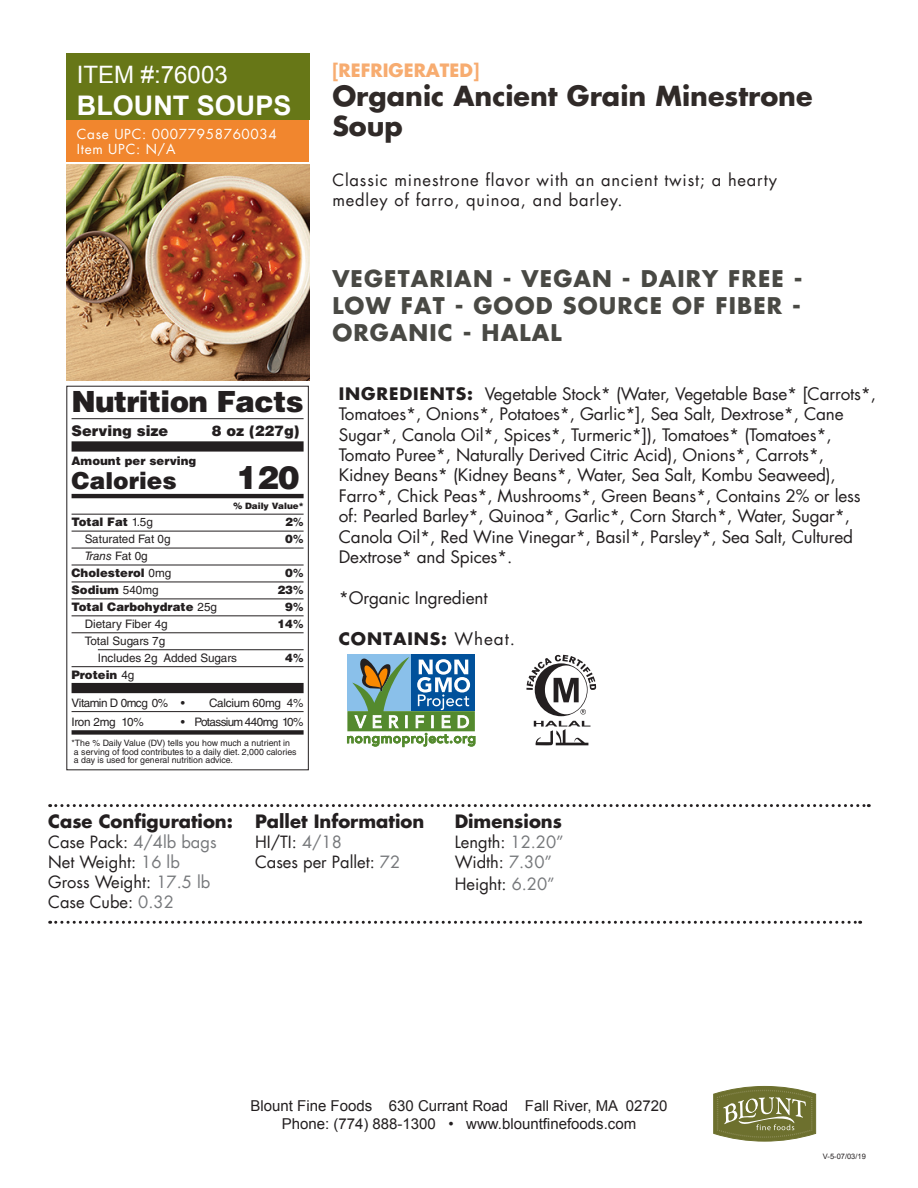
<style>
.page{position:relative;width:918px;height:1188px;background:#fff}
.page>*{position:absolute;margin:0;border:0;box-sizing:border-box;transform-origin:0 0}
.t1{font:900 32.1px "Helvetica LT Std";color:#231f20}
.t2{font:900 29.25px "Helvetica LT Std";letter-spacing:-.02em;color:#231f20}
.t3{font:700 27px/30px "Futura";color:#302a28}
.t4{font:700 27px "Arial";color:#fff}
.t5{font:24px "Arial";color:#fff}
.t6{font:900 23.4px "Helvetica LT Std";color:#231f20}
.t7{font:700 22.5px/27px "Futura";letter-spacing:.05em;color:#494944;text-align:justify}
.t8{font:700 18px "Futura";color:#231f20}
.t9{font:700 18px "Futura";color:#f7ac70}
.t10{font:16.8px/20.4px "Futura";letter-spacing:-.01em;color:#231f20}
.t11{font:700 16.8px "Futura";letter-spacing:.05em;color:#231f20}
.t12{font:16.5px/19.8px "Futura";color:#231f20}
.t13{font:16.5px/19.8px "Futura";letter-spacing:.05em;color:#231f20}
.t14{font:15px/18px "Arial";color:#231f20;text-align:center}
.t15{font:900 14.55px "Helvetica LT Std";color:#231f20}
.t16{font:13.5px/15px "Futura";letter-spacing:.05em;color:#fff}
.t17{font:900 11.7px/17px "Helvetica LT Std";color:#231f20}
.t18{font:11.7px/17px "Helvetica LT Std";color:#231f20}
.t19{font:11.7px "Helvetica LT Std";letter-spacing:-.02em;color:#231f20}
.t20{font:11.7px "Helvetica LT Std";letter-spacing:-.055em;color:#231f20}
.t21{font:11.7px "Helvetica LT Std";letter-spacing:-.04em;color:#231f20}
.t22{font:8.7px/8.7px "Helvetica LT Std";color:#231f20}
.t23{font:900 8.7px "Helvetica LT Std";color:#231f20}
.t24{font:7.5px "Arial";color:#231f20}
.s1{font-weight:400}
.s2{font-weight:700}
.s3{font-weight:400;font-style:italic}
.s4{color:#76787b}
</style>
<div class="page">
<div style="left:66px;top:54px;width:243px;height:66px;background:#677717"></div>
<img style="left:66px;top:164px;width:243px;height:216px">
<svg style="left:713px;top:1086px;width:103px;height:55px;background:#898c57"></svg>
<div style="left:66px;top:120px;width:243px;height:41px;background:#f1862e"></div>
<svg style="left:50px;top:804px;width:819px;height:3px"></svg>
<svg style="left:50px;top:921px;width:811px;height:3px"></svg>
<div style="left:347px;top:654px;width:64px;height:57px;background:#8ac0ea"></div>
<div style="left:411px;top:654px;width:64px;height:57px;background:#01519b"></div>
<svg style="left:347px;top:657px;width:128px;height:90px"></svg>
<svg style="left:526px;top:655px;width:70px;height:90px"></svg>
<hr style="left:72px;top:418px;width:232px;height:1px;background:#231f20">
<div style="left:72px;top:441px;width:232px;height:11px;background:#231f20"></div>
<hr style="left:72px;top:494px;width:232px;height:4px;background:#231f20">
<hr style="left:72px;top:514px;width:232px;height:1px;background:#231f20">
<hr style="left:72px;top:531px;width:232px;height:1px;background:#231f20">
<hr style="left:72px;top:548px;width:232px;height:1px;background:#231f20">
<hr style="left:72px;top:565px;width:232px;height:1px;background:#231f20">
<hr style="left:72px;top:582px;width:232px;height:1px;background:#231f20">
<hr style="left:72px;top:599px;width:232px;height:1px;background:#231f20">
<hr style="left:72px;top:616px;width:232px;height:1px;background:#231f20">
<hr style="left:72px;top:633px;width:232px;height:1px;background:#231f20">
<hr style="left:98px;top:649px;width:206px;height:1px;background:#231f20">
<hr style="left:72px;top:666px;width:232px;height:1px;background:#231f20">
<div style="left:72px;top:683px;width:232px;height:10px;background:#231f20"></div>
<hr style="left:72px;top:711px;width:232px;height:1px;background:#231f20">
<div style="left:72px;top:730px;width:232px;height:5px;background:#231f20"></div>
<div style="left:66px;top:386px;width:243px;height:384px;border:1px solid #231f20"></div>
<h3 class="t5" style="left:77px;top:59px;width:152px">ITEM #:76003</h3>
<h3 class="t4" style="left:77px;top:87px;width:216px">BLOUNT SOUPS</h3>
<p class="t16" style="left:77px;top:126px;width:202px">Case UPC: 00077958760034<br>Item UPC: N/A</p>
<h2 class="t2" style="left:72px;top:382px;width:234px">Nutrition Facts</h2>
<p class="t15" style="left:72px;top:421px;width:98px">Serving size</p>
<p class="t15" style="left:212px;top:421px;width:89px">8 oz (227g)</p>
<p class="t17" style="left:72px;top:452px;width:126px">Amount per serving</p>
<h3 class="t6" style="left:72px;top:465px;width:107px">Calories</h3>
<h1 class="t1" style="left:236px;top:456px;width:65px">120</h1>
<p class="t23" style="left:233px;top:500px;width:72px">% Daily Value*</p>
<p class="t17" style="left:72px;top:513px;width:83px">Total Fat <span class="s1">1.5g</span></p>
<p class="t17" style="left:285px;top:513px;width:20px">2<span class="s2">%</span></p>
<p class="t18" style="left:85px;top:530px;width:87px">Saturated Fat 0g</p>
<p class="t17" style="left:285px;top:530px;width:20px">0<span class="s2">%</span></p>
<p class="t17" style="left:72px;top:547px;width:101px;text-indent:13px"><span class="s3">Trans</span> <span class="s1">Fat 0g<br></span>Cholesterol <span class="s1">0mg</span></p>
<p class="t17" style="left:285px;top:564px;width:20px">0<span class="s2">%</span></p>
<p class="t17" style="left:72px;top:581px;width:89px">Sodium <span class="s1">540mg</span></p>
<p class="t17" style="left:278px;top:581px;width:27px">23<span class="s2">%</span></p>
<p class="t17" style="left:72px;top:598px;width:147px">Total Carbohydrate <span class="s1">25g</span></p>
<p class="t17" style="left:285px;top:598px;width:20px">9<span class="s2">%</span></p>
<p class="t18" style="left:85px;top:615px;width:85px">Dietary Fiber 4g</p>
<p class="t17" style="left:278px;top:615px;width:27px">14<span class="s2">%</span></p>
<p class="t18" style="left:98px;top:632px;width:141px;text-indent:-13px">Total Sugars 7g<br>Includes 2g Added Sugars</p>
<p class="t17" style="left:285px;top:649px;width:20px">4<span class="s2">%</span></p>
<p class="t17" style="left:72px;top:666px;width:64px">Protein <span class="s1">4g</span></p>
<p class="t21" style="left:72px;top:696px;width:115px">Vitamin D 0mcg 0% •</p>
<p class="t19" style="left:209px;top:696px;width:96px">Calcium 60mg 4%</p>
<p class="t19" style="left:72px;top:715px;width:74px">Iron 2mg 10%</p>
<p class="t20" style="left:181px;top:715px;width:124px">• Potassium 440mg 10%</p>
<p class="t22" style="left:72px;top:738px;width:227px">*The % Daily Value (DV) tells you how much a nutrient in a serving of food contributes to a daily diet. 2,000 calories a day is used for general nutrition advice.</p>
<p class="t9" style="left:332px;top:57px;width:148px">[REFRIGERATED]</p>
<h3 class="t3" style="left:332px;top:80px;width:482px">Organic Ancient Grain Minestrone<br>Soup</h3>
<p class="t13" style="left:332px;top:170px;width:446px">Classic minestrone flavor with an ancient twist; a hearty medley of farro, quinoa, and barley.</p>
<h3 class="t7" style="left:332px;top:264px;width:472px">VEGETARIAN - VEGAN - DAIRY FREE - LOW FAT - GOOD SOURCE OF FIBER - ORGANIC - HALAL</h3>
<p class="t10" style="left:339px;top:383px;width:539px"><span class="s2">INGREDIENTS:</span> Vegetable Stock* (Water, Vegetable Base* [Carrots*, Tomatoes*, Onions*, Potatoes*, Garlic*], Sea Salt, Dextrose*, Cane Sugar*, Canola Oil*, Spices*, Turmeric*]), Tomatoes* (Tomatoes*, Tomato Puree*, Naturally Derived Citric Acid), Onions*, Carrots*, Kidney Beans* (Kidney Beans*, Water, Sea Salt, Kombu Seaweed), Farro*, Chick Peas*, Mushrooms*, Green Beans*, Contains 2% or less of: Pearled Barley*, Quinoa*, Garlic*, Corn Starch*, Water, Sugar*, Canola Oil*, Red Wine Vinegar*, Basil*, Parsley*, Sea Salt, Cultured Dextrose* and Spices*.</p>
<p class="t10" style="left:339px;top:587px;width:150px">*Organic Ingredient</p>
<p class="t11" style="left:339px;top:627px;width:178px">CONTAINS: <span class="s1">Wheat.</span></p>
<p class="t8" style="left:48px;top:809px;width:186px">Case Configuration:</p>
<p class="t12" style="left:48px;top:832px;width:170px">Case Pack: <span class="s4">4/4lb bags<br></span>Net Weight: <span class="s4">16 lb<br></span>Gross Weight: <span class="s4">17.5 lb<br></span>Case Cube: <span class="s4">0.32</span></p>
<p class="t8" style="left:255px;top:809px;width:171px">Pallet Information</p>
<p class="t12" style="left:255px;top:832px;width:147px">HI/TI: <span class="s4">4/18<br></span>Cases per Pallet: <span class="s4">72</span></p>
<p class="t8" style="left:455px;top:809px;width:109px">Dimensions</p>
<p class="t12" style="left:455px;top:832px;width:111px">Length: <span class="s4">12.20”<br></span>Width: <span class="s4">7.30”</span></p>
<p class="t12" style="left:455px;top:873px;width:102px">Height: <span class="s4">6.20”</span></p>
<p class="t14" style="left:251px;top:1097px;width:418px">Blount Fine Foods 630 Currant Road Fall River, MA 02720<br>Phone: (774) 888-1300 • www.blountfinefoods.com</p>
<p class="t24" style="left:823px;top:1151px;width:44px">V-5-07/03/19</p>
</div>
